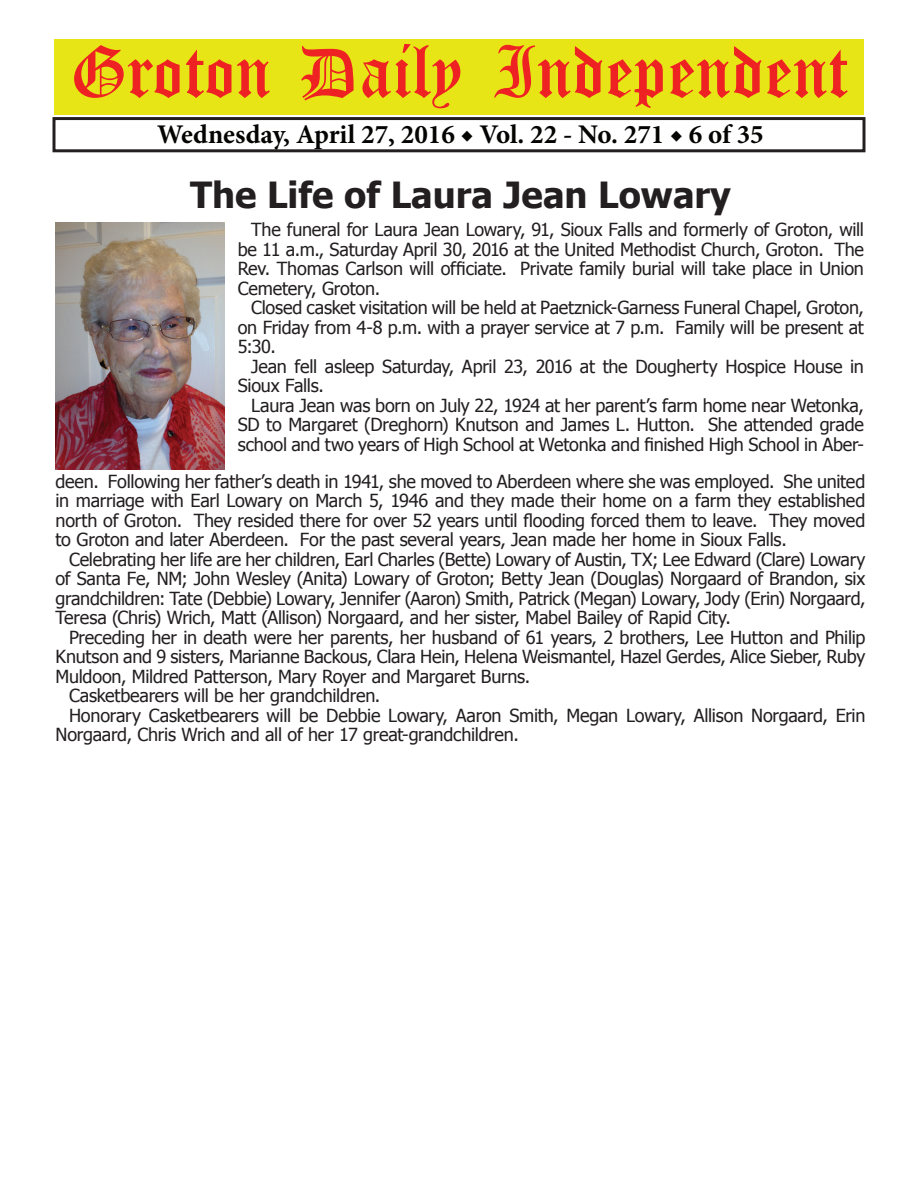
<style>
.page{position:relative;width:918px;height:1188px;background:#fff}
.page>*{position:absolute;margin:0;border:0;box-sizing:border-box;transform-origin:0 0}
.t1{font:54px "Old English Five";color:#ee2123}
.t2{font:700 36px "Tahoma";color:#231f20}
.t3{font:700 27px "Minion Pro";color:#040503}
.t4{font:18px/19.5px "Tahoma";letter-spacing:-.015em;color:#231f20;text-align:justify}
</style>
<div class="page">
<div style="left:52px;top:117px;width:814px;height:35px;border:3px solid #231f20"></div>
<div style="left:54px;top:40px;width:810px;height:75px;background:#e7e515"></div>
<img style="left:56px;top:222px;width:168px;height:247px">
<h1 class="t1" style="left:70px;top:47px;width:779px">Groton Daily Independent</h1>
<h3 class="t3" style="left:157px;top:116px;width:608px">Wednesday, April 27, 2016 ◆ Vol. 22 - No. 271 ◆ 6 of 35</h3>
<h2 class="t2" style="left:190px;top:169px;width:542px">The Life of Laura Jean Lowary</h2>
<p class="t4" style="left:238px;top:219px;width:628px;text-indent:14px">The funeral for Laura Jean Lowary, 91, Sioux Falls and formerly of Groton, will be 11 a.m., Saturday April 30, 2016 at the United Methodist Church, Groton. The Rev. Thomas Carlson will officiate. Private family burial will take place in Union Cemetery, Groton.</p>
<p class="t4" style="left:238px;top:297px;width:628px;text-indent:14px">Closed casket visitation will be held at Paetznick-Garness Funeral Chapel, Groton, on Friday from 4-8 p.m. with a prayer service at 7 p.m. Family will be present at 5:30.</p>
<p class="t4" style="left:238px;top:356px;width:628px;text-indent:14px">Jean fell asleep Saturday, April 23, 2016 at the Dougherty Hospice House in<br>Sioux Falls.</p>
<p class="t4" style="left:238px;top:395px;width:628px;text-indent:14px">Laura Jean was born on July 22, 1924 at her parent’s farm home near Wetonka, SD to Margaret (Dreghorn) Knutson and James L. Hutton. She attended grade school and two years of High School at Wetonka and finished High School in Aber-</p>
<p class="t4" style="left:56px;top:471px;width:811px">deen. Following her father’s death in 1941, she moved to Aberdeen where she was employed. She united in marriage with Earl Lowary on March 5, 1946 and they made their home on a farm they established north of Groton. They resided there for over 52 years until flooding forced them to leave. They moved to Groton and later Aberdeen. For the past several years, Jean made her home in Sioux Falls.</p>
<p class="t4" style="left:56px;top:549px;width:812px;text-indent:14px">Celebrating her life are her children, Earl Charles (Bette) Lowary of Austin, TX; Lee Edward (Clare) Lowary of Santa Fe, NM; John Wesley (Anita) Lowary of Groton; Betty Jean (Douglas) Norgaard of Brandon, six grandchildren: Tate (Debbie) Lowary, Jennifer (Aaron) Smith, Patrick (Megan) Lowary, Jody (Erin) Norgaard, Teresa (Chris) Wrich, Matt (Allison) Norgaard, and her sister, Mabel Bailey of Rapid City.</p>
<p class="t4" style="left:69px;top:627px;width:798px">Preceding her in death were her parents, her husband of 61 years, 2 brothers, Lee Hutton and Philip</p>
<p class="t4" style="left:56px;top:646px;width:811px">Knutson and 9 sisters, Marianne Backous, Clara Hein, Helena Weismantel, Hazel Gerdes, Alice Sieber, Ruby</p>
<p class="t4" style="left:56px;top:666px;width:476px">Muldoon, Mildred Patterson, Mary Royer and Margaret Burns.</p>
<p class="t4" style="left:69px;top:685px;width:313px">Casketbearers will be her grandchildren.</p>
<p class="t4" style="left:69px;top:705px;width:798px">Honorary Casketbearers will be Debbie Lowary, Aaron Smith, Megan Lowary, Allison Norgaard, Erin</p>
<p class="t4" style="left:56px;top:724px;width:465px">Norgaard, Chris Wrich and all of her 17 great-grandchildren.</p>
</div>
